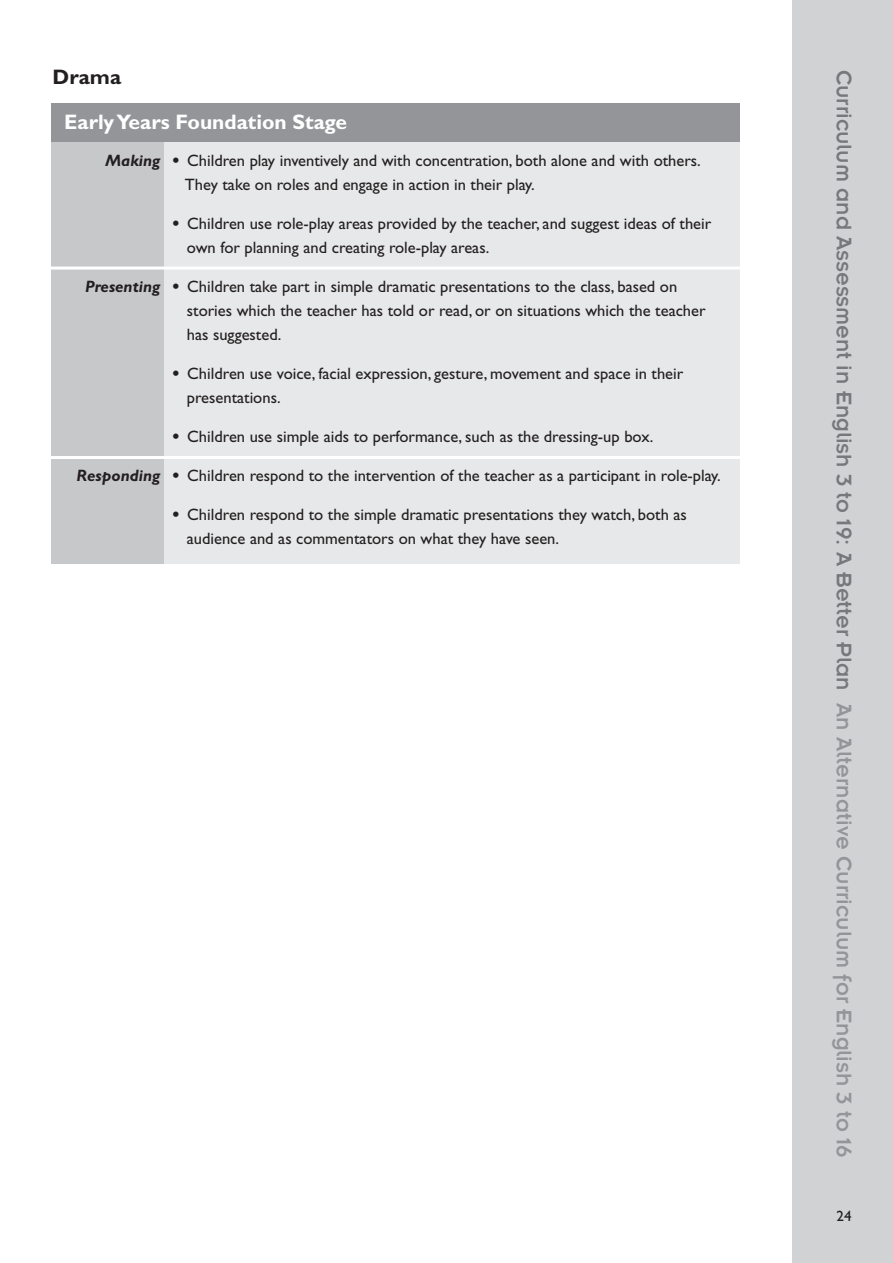
<style>
.page{position:relative;width:893px;height:1263px;background:#fff}
.page>*{position:absolute;margin:0;border:0;box-sizing:border-box;transform-origin:0 0}
.t1{font:23.25px "Insignia";color:#76787b}
.t2{font:700 21px "Gill Sans";color:#fff}
.t3{font:700 21px "Gill Sans";color:#231f20}
.t4{font:16.5px/24px "Gill Sans";color:#231f20}
.t5{font:italic 700 16.5px "Gill Sans";color:#231f20}
.t6{font:15px "Gill Sans";color:#231f20}
.s1{font-weight:800}
.s2{color:#939598}
</style>
<div class="page">
<div style="left:792px;top:0;width:101px;height:1263px;background:#d1d2d4"></div>
<div style="left:51px;top:104px;width:689px;height:141px;background:#939598"></div>
<div style="left:51px;top:142px;width:689px;height:421px;background:#e7e8e9"></div>
<div style="left:51px;top:142px;width:112px;height:421px;background:#c7c8ca"></div>
<hr style="left:36px;top:267px;width:718px;height:3px;background:#fff">
<hr style="left:42px;top:456px;width:710px;height:3px;background:#fff">
<p class="t3" style="left:53px;top:69px;width:70px">Drama</p>
<p class="t2" style="left:64px;top:114px;width:284px">EarlyYears Foundation Stage</p>
<p class="t5" style="left:106px;top:154px;width:56px">Making</p>
<p class="t5" style="left:85px;top:280px;width:77px">Presenting</p>
<p class="t5" style="left:77px;top:469px;width:85px">Responding</p>
<p class="t4" style="left:185px;top:150px;width:518px;text-indent:-13px"><span class="s1">•</span> Children play inventively and with concentration, both alone and with others.<br>They take on roles and engage in action in their play.</p>
<p class="t4" style="left:187px;top:213px;width:526px;text-indent:-15px"><span class="s1">•</span> Children use role-play areas provided by the teacher, and suggest ideas of their own for planning and creating role-play areas.</p>
<p class="t4" style="left:187px;top:276px;width:520px;text-indent:-15px"><span class="s1">•</span> Children take part in simple dramatic presentations to the class, based on stories which the teacher has told or read, or on situations which the teacher has suggested.</p>
<p class="t4" style="left:187px;top:363px;width:498px;text-indent:-15px"><span class="s1">•</span> Children use voice, facial expression, gesture, movement and space in their presentations.</p>
<p class="t4" style="left:172px;top:426px;width:483px"><span class="s1">•</span> Children use simple aids to performance, such as the dressing-up box.</p>
<p class="t4" style="left:172px;top:465px;width:550px"><span class="s1">•</span> Children respond to the intervention of the teacher as a participant in role-play.</p>
<p class="t4" style="left:187px;top:504px;width:502px;text-indent:-15px"><span class="s1">•</span> Children respond to the simple dramatic presentations they watch, both as audience and as commentators on what they have seen.</p>
<h1 class="t1" style="left:851px;top:70px;width:1090px;rotate:90deg">Curriculum and Assessment in English 3 to 19: A Better Plan <span class="s2">An Alternative Curriculum for English 3 to 16</span></h1>
<p class="t6" style="left:836px;top:1210px;width:16px">24</p>
</div>
